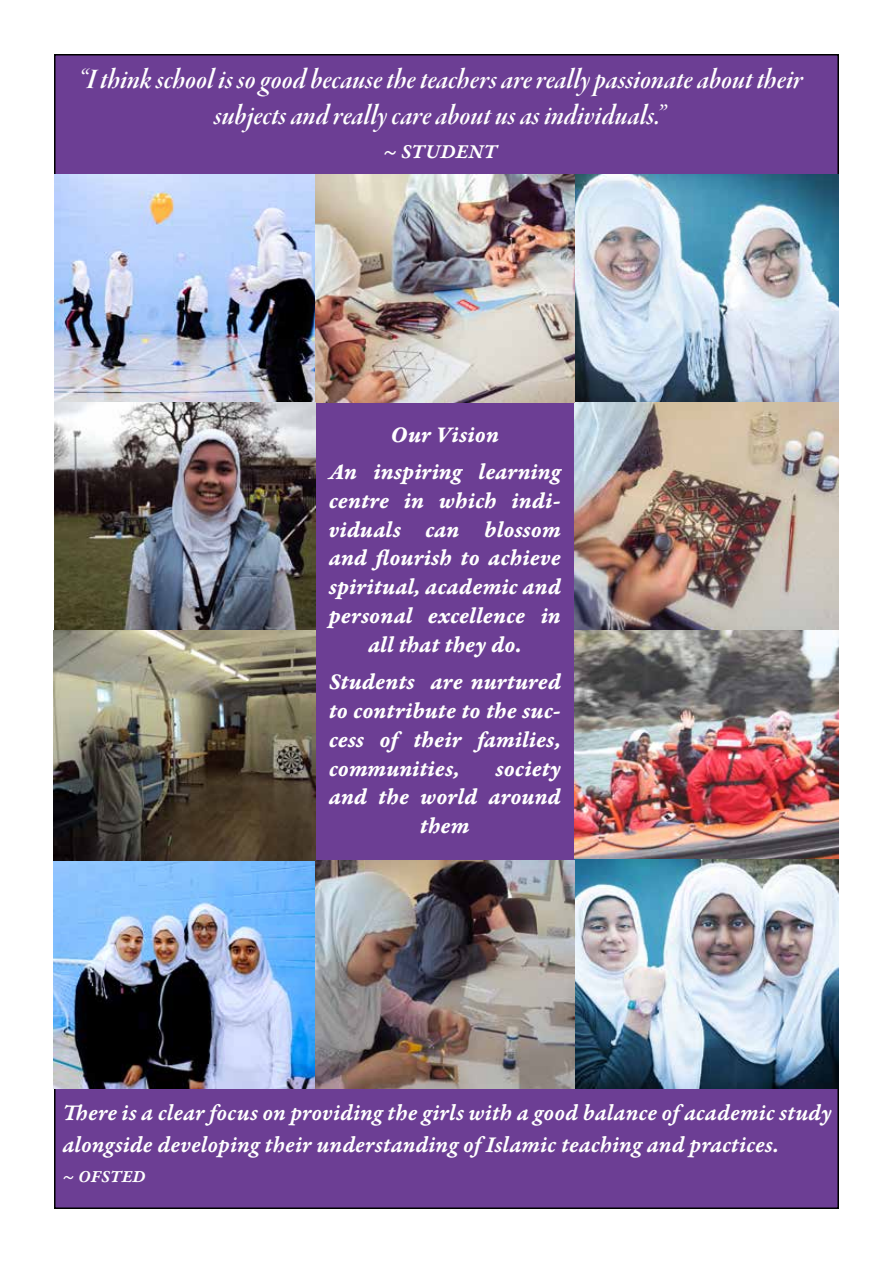
<style>
.page{position:relative;width:893px;height:1263px;background:#fff}
.page>*{position:absolute;margin:0;border:0;box-sizing:border-box;transform-origin:0 0}
.t1{font:30px/36px "Garamond Premr Pro Smbd It Disp";color:#fff;text-align:center}
.t2{font:24px/28.8px "Garamond Premr Pro Bd It Capt";color:#fff;text-align:center}
.t3{font:24px/32.4px "Garamond Premr Pro Smbd It Capt";color:#fff}
.t4{font:21px "Garamond Premr Pro Smbd It Capt";color:#fff}
.t5{font:18px "Garamond Premr Pro Smbd It Capt";color:#fff}
</style>
<div class="page">
<div style="left:55px;top:55px;width:783px;height:1153px;background:#6c3e94"></div>
<img style="left:54px;top:175px;width:261px;height:228px">
<img style="left:575px;top:858px;width:264px;height:230px">
<img style="left:54px;top:860px;width:261px;height:228px">
<img style="left:575px;top:175px;width:264px;height:228px">
<img style="left:575px;top:403px;width:264px;height:227px">
<img style="left:575px;top:630px;width:264px;height:228px">
<img style="left:315px;top:175px;width:260px;height:228px">
<img style="left:315px;top:860px;width:260px;height:228px">
<img style="left:54px;top:403px;width:261px;height:227px">
<img style="left:54px;top:630px;width:261px;height:230px">
<p class="t1" style="left:77px;top:63px;width:727px">“I think school is so good because the teachers are really passionate about their subjects and really care about us as individuals.”</p>
<p class="t4" style="left:383px;top:139px;width:116px">~ STUDENT</p>
<p class="t2" style="left:329px;top:417px;width:234px;line-height:37.3px">Our Vision<br>An inspiring learning</p>
<p class="t2" style="left:329px;top:487px;width:234px">centre in which indi&shy;viduals can blossom and flourish to achieve spiritual, academic and personal excellence in all that they do.</p>
<p class="t2" style="left:329px;top:668px;width:234px;text-align:justify">Students are nurtured to contribute to the suc&shy;cess of their families, communities,</p>
<p class="t2" style="left:495px;top:755px;width:67px">society</p>
<p class="t2" style="left:329px;top:784px;width:234px">and the world around</p>
<p class="t2" style="left:420px;top:812px;width:51px">them</p>
<p class="t3" style="left:63px;top:1097px;width:770px">There is a clear focus on providing the girls with a good balance of academic study alongside developing their understanding of Islamic teaching and practices.</p>
<p class="t5" style="left:63px;top:1165px;width:85px">~ OFSTED</p>
</div>
